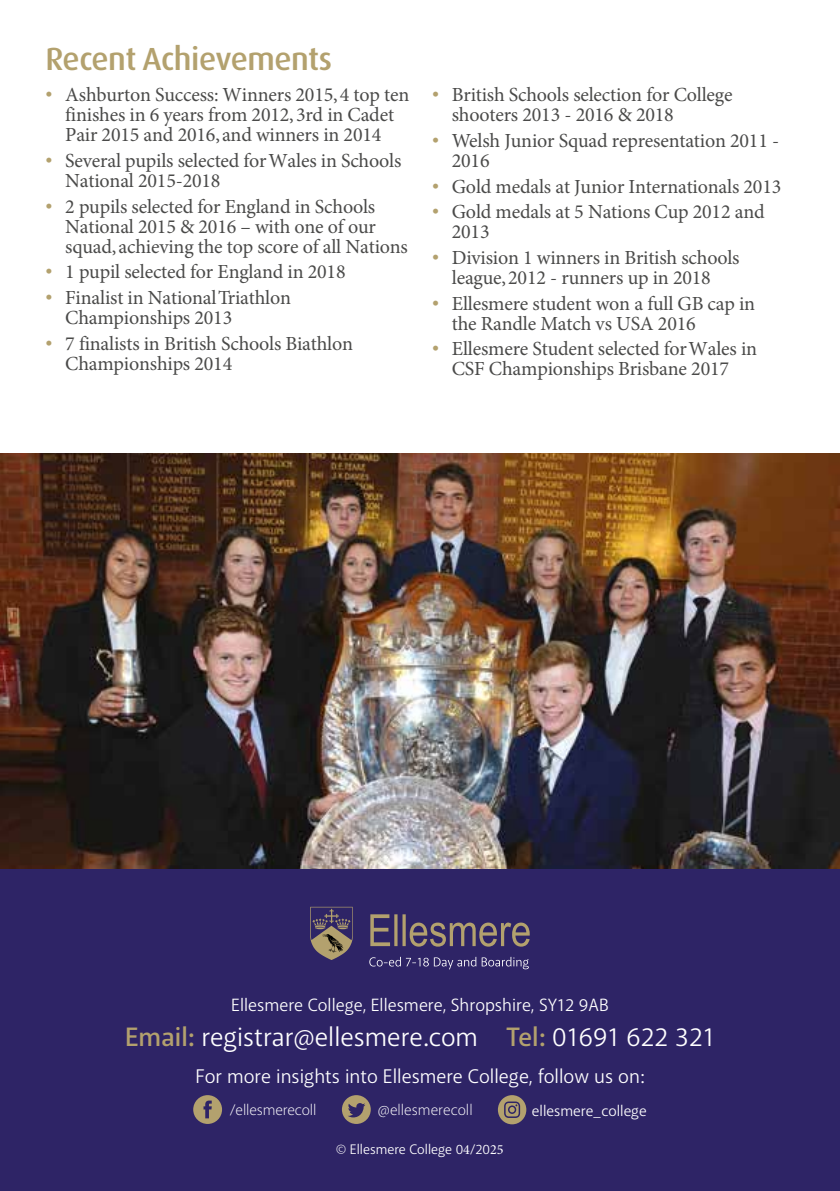
<style>
.page{position:relative;width:840px;height:1191px;background:#fff}
.page>*{position:absolute;margin:0;border:0;box-sizing:border-box;transform-origin:0 0}
.t1{font:500 32px "Dax";letter-spacing:-.015em;color:#b3a16e}
.t2{font:27px "Akagi Pro";color:#fff}
.t3{font:20px/20px "Minion Pro";letter-spacing:-.01em;color:#4a4a49}
.t4{font:20px "Akagi Pro";color:#fff}
.t5{font:18px "Akagi Pro";color:#fff}
.t6{font:300 15.4px "Akagi Pro";letter-spacing:-.005em;color:#fff}
.t7{font:15.4px "Akagi Pro";color:#fff}
.t8{font:14px "Akagi Pro";color:#fff}
.s1{font-family:"Gill Sans";color:#b3a16e}
.s2{font-weight:600;color:#b3a16e}
.s3{font-family:"Minion Pro"}
</style>
<div class="page">
<div style="left:0;top:869px;width:839px;height:322px;background:#2e2466"></div>
<img style="left:0;top:454px;width:839px;height:415px">
<svg style="left:342px;top:1095px;width:28px;height:29px"></svg>
<svg style="left:193px;top:1095px;width:29px;height:29px"></svg>
<svg style="left:497px;top:1095px;width:29px;height:29px"></svg>
<svg style="left:370px;top:914px;width:159px;height:32px"></svg>
<svg style="left:310px;top:906px;width:42px;height:54px"></svg>
<svg style="left:369px;top:956px;width:159px;height:13px"></svg>
<h1 class="t1" style="left:45px;top:41px;width:288px">Recent Achievements</h1>
<p class="t3" style="left:45px;top:85px;width:365px;text-align:center"><span class="s1">•</span> Ashburton Success: Winners 2015,4 top ten finishes in 6 years from 2012, 3rd in Cadet<br>Pair 2015 and 2016,and winners in 2014</p>
<p class="t3" style="left:65px;top:151px;width:337px;text-indent:-20px"><span class="s1">•</span> Several pupils selected for Wales in Schools<br>National 2015-2018</p>
<p class="t3" style="left:65px;top:196px;width:344px;text-indent:-20px"><span class="s1">•</span> 2 pupils selected for England in Schools<br>National 2015 &amp; 2016 – with one of our squad, achieving the top score of all Nations</p>
<p class="t3" style="left:45px;top:262px;width:301px"><span class="s1">•</span> 1 pupil selected for England in 2018</p>
<p class="t3" style="left:65px;top:288px;width:227px;text-indent:-20px"><span class="s1">•</span> Finalist in NationalTriathlon<br>Championships 2013</p>
<p class="t3" style="left:65px;top:333px;width:289px;text-indent:-20px"><span class="s1">•</span> 7 finalists in British Schools Biathlon<br>Championships 2014</p>
<p class="t3" style="left:451px;top:85px;width:282px;text-indent:-20px"><span class="s1">•</span> British Schools selection for College shooters 2013 - 2016 &amp; 2018</p>
<p class="t3" style="left:451px;top:131px;width:329px;text-indent:-20px"><span class="s1">•</span> Welsh Junior Squad representation 2011 -<br>2016</p>
<p class="t3" style="left:432px;top:176px;width:350px"><span class="s1">•</span> Gold medals at Junior Internationals 2013</p>
<p class="t3" style="left:451px;top:202px;width:314px;text-indent:-20px"><span class="s1">•</span> Gold medals at 5 Nations Cup 2012 and<br>2013</p>
<p class="t3" style="left:432px;top:248px;width:309px;text-align:center"><span class="s1">•</span> Division 1 winners in British schools league,2012 - runners up in 2018</p>
<p class="t3" style="left:451px;top:293px;width:305px;text-indent:-20px"><span class="s1">•</span> Ellesmere student won a full GB cap in the Randle Match vs USA 2016</p>
<p class="t3" style="left:432px;top:339px;width:326px;text-align:center"><span class="s1">•</span> Ellesmere Student selected for Wales in<br>CSF Championships Brisbane 2017</p>
<p class="t5" style="left:231px;top:994px;width:378px">Ellesmere College, Ellesmere, Shropshire, SY12 9AB</p>
<h2 class="t2" style="left:125px;top:1020px;width:591px"><span class="s2">Email:</span> registrar@ellesmere.com <span class="s2">Tel:</span> 01691 622 321</h2>
<p class="t4" style="left:195px;top:1064px;width:450px">For more insights into Ellesmere College, follow us on:</p>
<p class="t6" style="left:230px;top:1100px;width:88px">/ellesmerecoll</p>
<p class="t6" style="left:378px;top:1100px;width:96px">@ellesmerecoll</p>
<p class="t7" style="left:531px;top:1101px;width:116px">ellesmere_college</p>
<p class="t8" style="left:335px;top:1140px;width:169px">© Ellesmere College 0<span class="s3">4</span>/20<span class="s3">25</span></p>
</div>
